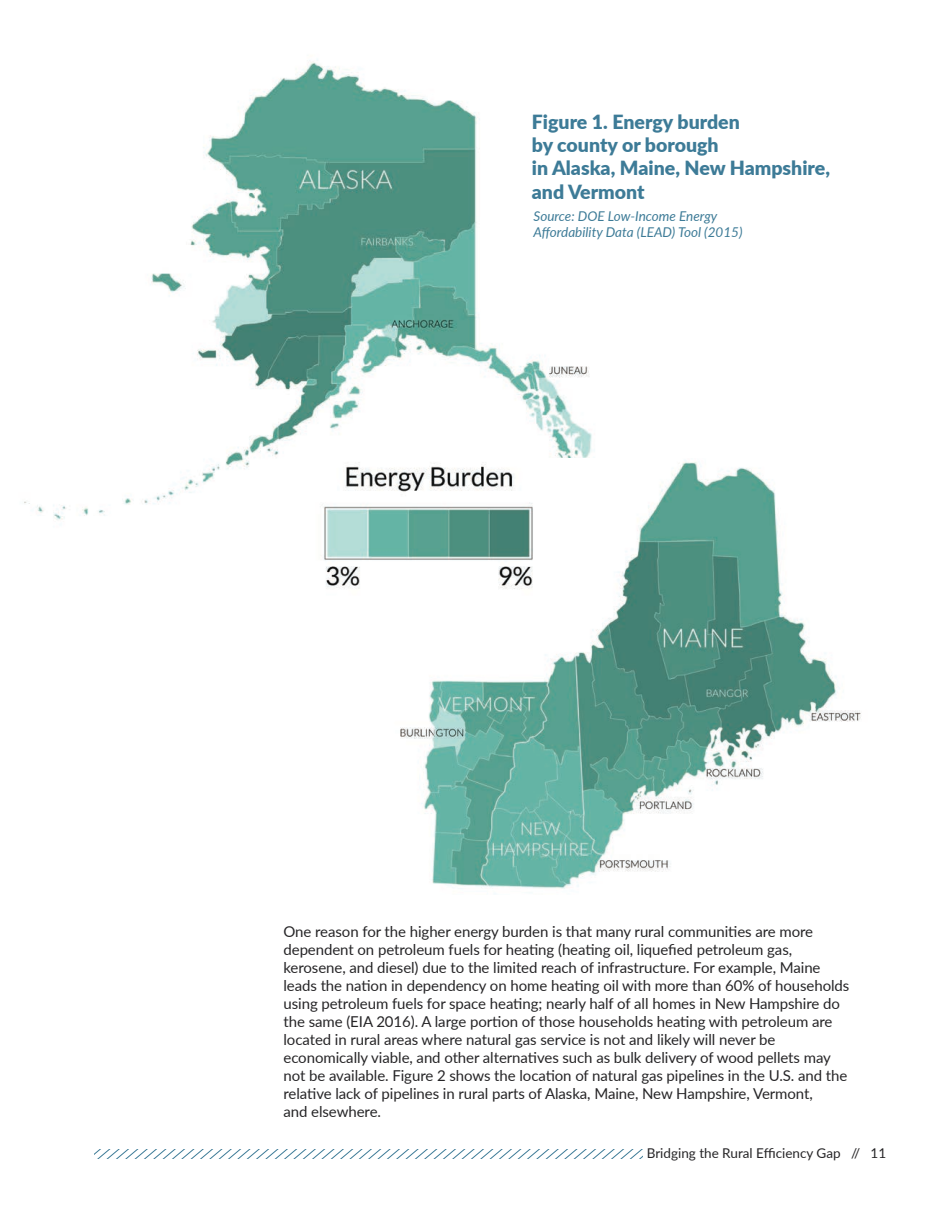
<style>
.page{position:relative;width:945px;height:1215px;background:#fff}
.page>*{position:absolute;margin:0;border:0;box-sizing:border-box;transform-origin:0 0}
.t1{font:900 19.5px/23.4px "Lato";color:#3d7b97}
.t2{font:15px/18px "Lato";letter-spacing:-.005em;color:#262527}
.t3{font:italic 13.5px/16.2px "Lato";color:#3d7b97}
.t4{font:13.5px "Lato";color:#262527}
</style>
<div class="page">
<svg style="left:94px;top:1149px;width:548px;height:9px"></svg>
<img style="left:24px;top:59px;width:568px;height:461px">
<img style="left:400px;top:458px;width:461px;height:431px">
<div style="left:532px;top:113px;width:301px;height:231px;background:#fff"></div>
<img style="left:316px;top:458px;width:225px;height:141px">
<p class="t1" style="left:532px;top:109px;width:300px">Figure 1. Energy burden<br>by county or borough<br>in Alaska, Maine, New Hampshire, and Vermont</p>
<p class="t3" style="left:534px;top:207px;width:210px">Source: DOE Low-Income Energy<br>Affordability Data (LEAD) Tool (2015)</p>
<p class="t2" style="left:284px;top:922px;width:567px">One reason for the higher energy burden is that many rural communities are more dependent on petroleum fuels for heating (heating oil, liquefied petroleum gas, kerosene, and diesel) due to the limited reach of infrastructure. For example, Maine leads the nation in dependency on home heating oil with more than 60% of households using petroleum fuels for space heating; nearly half of all homes in New Hampshire do the same (EIA 2016). A large portion of those households heating with petroleum are located in rural areas where natural gas service is not and likely will never be economically viable, and other alternatives such as bulk delivery of wood pellets may not be available. Figure 2 shows the location of natural gas pipelines in the U.S. and the relative lack of pipelines in rural parts of Alaska, Maine, New Hampshire, Vermont,<br>and elsewhere.</p>
<p class="t4" style="left:647px;top:1144px;width:241px">Bridging the Rural Efficiency Gap // 11</p>
</div>
